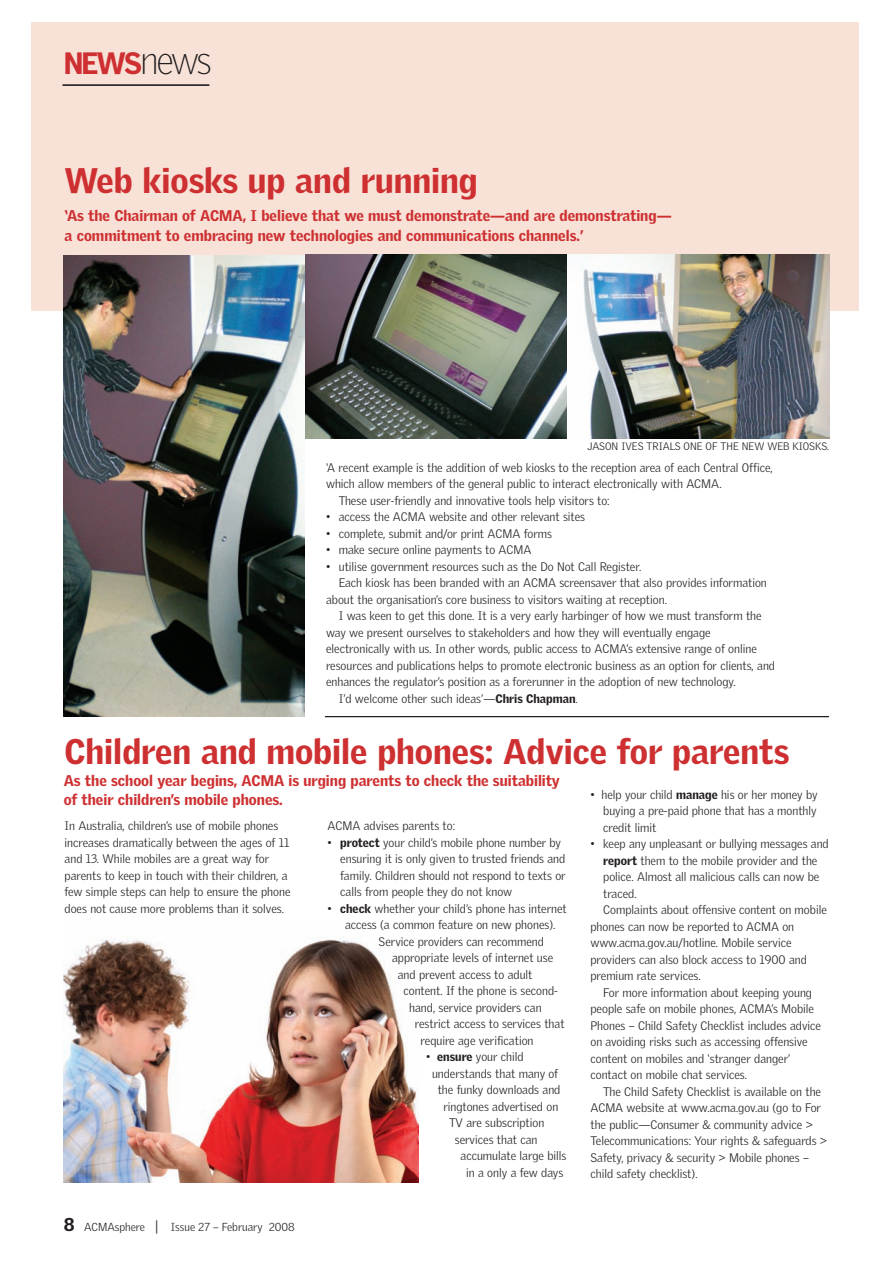
<style>
.page{position:relative;width:893px;height:1263px;background:#fff}
.page>*{position:absolute;margin:0;border:0;box-sizing:border-box;transform-origin:0 0}
.t1{font:900 34.5px "Griffith Gothic";color:#ce3031}
.t2{font:900 30px "Griffith Gothic";color:#ce3031}
.t3{font:900 15px/19.5px "Griffith Gothic";color:#ce3031}
.t4{font:300 12px/16.5px "Griffith Gothic";color:#231f20}
.t5{font:300 11.25px "Griffith Gothic";color:#231f20}
.t6{font:300 10.5px "Griffith Gothic";color:#231f20}
.s1{font-weight:100;font-size:39px;color:#231f20}
.s2{font-weight:900}
.s3{font-weight:900;font-size:18px}
.s4{font-size:14.1px}
</style>
<div class="page">
<img style="left:64px;top:939px;width:355px;height:244px">
<div style="left:31px;top:22px;width:828px;height:289px;background:#f8e2d8"></div>
<img style="left:567px;top:255px;width:262px;height:183px">
<img style="left:64px;top:255px;width:241px;height:462px">
<img style="left:306px;top:255px;width:261px;height:183px">
<svg style="left:325px;top:716px;width:505px;height:2px"></svg>
<svg style="left:62px;top:85px;width:148px;height:1px"></svg>
<h2 class="t2" style="left:64px;top:46px;width:150px">NEWS<span class="s1">news</span></h2>
<h1 class="t1" style="left:65px;top:161px;width:415px">Web kiosks up and running</h1>
<p class="t3" style="left:65px;top:206px;width:609px">‘As the Chairman of ACMA, I believe that we must demonstrate—and are demonstrating— a commitment to embracing new technologies and communications channels.’</p>
<p class="t6" style="left:587px;top:440px;width:243px">JASON IVES TRIALS ONE OF THE NEW WEB KIOSKS.</p>
<p class="t4" style="left:326px;top:459px;width:448px">‘A recent example is the addition of web kiosks to the reception area of each Central Office,</p>
<p class="t4" style="left:326px;top:476px;width:397px">which allow members of the general public to interact electronically with ACMA.</p>
<p class="t4" style="left:339px;top:492px;width:272px">These user-friendly and innovative tools help visitors to:</p>
<p class="t4" style="left:326px;top:509px;width:261px">• access the ACMA website and other relevant sites</p>
<p class="t4" style="left:326px;top:525px;width:227px">• complete, submit and/or print ACMA forms</p>
<p class="t4" style="left:326px;top:542px;width:207px">• make secure online payments to ACMA</p>
<p class="t4" style="left:326px;top:558px;width:317px">• utilise government resources such as the Do Not Call Register.</p>
<p class="t4" style="left:339px;top:575px;width:430px">Each kiosk has been branded with an ACMA screensaver that also provides information</p>
<p class="t4" style="left:326px;top:591px;width:342px">about the organisation’s core business to visitors waiting at reception.</p>
<p class="t4" style="left:339px;top:608px;width:424px">I was keen to get this done. It is a very early harbinger of how we must transform the</p>
<p class="t4" style="left:326px;top:624px;width:386px">way we present ourselves to stakeholders and how they will eventually engage</p>
<p class="t4" style="left:326px;top:641px;width:432px">electronically with us. In other words, public access to ACMA’s extensive range of online</p>
<p class="t4" style="left:326px;top:657px;width:451px">resources and publications helps to promote electronic business as an option for clients, and</p>
<p class="t4" style="left:326px;top:674px;width:411px">enhances the regulator’s position as a forerunner in the adoption of new technology.</p>
<p class="t4" style="left:339px;top:690px;width:241px">I’d welcome other such ideas’—<span class="s2">Chris Chapman</span>.</p>
<h1 class="t1" style="left:65px;top:732px;width:726px">Children and mobile phones: Advice for parents</h1>
<p class="t3" style="left:64px;top:771px;width:498px">As the school year begins, ACMA is urging parents to check the suitability of their children’s mobile phones.</p>
<p class="t4" style="left:603px;top:786px;width:216px;text-align:justify;text-indent:-13px">• help your child <span class="s2">manage</span> his or her money by buying a pre-paid phone that has a monthly credit limit</p>
<p class="t4" style="left:590px;top:836px;width:240px">• keep any unpleasant or bullying messages and</p>
<p class="t4" style="left:603px;top:852px;width:216px"><span class="s2">report</span> them to the mobile provider and the</p>
<p class="t4" style="left:603px;top:869px;width:218px">police. Almost all malicious calls can now be</p>
<p class="t4" style="left:603px;top:885px;width:35px">traced.</p>
<p class="t4" style="left:603px;top:902px;width:225px">Complaints about offensive content on mobile</p>
<p class="t4" style="left:590px;top:918px;width:205px">phones can now be reported to ACMA on</p>
<p class="t4" style="left:590px;top:935px;width:203px">www.acma.gov.au/hotline. Mobile service</p>
<p class="t4" style="left:590px;top:951px;width:218px">providers can also block access to 1900 and</p>
<p class="t4" style="left:590px;top:968px;width:112px">premium rate services.</p>
<p class="t4" style="left:603px;top:984px;width:210px">For more information about keeping young</p>
<p class="t4" style="left:590px;top:1001px;width:225px">people safe on mobile phones, ACMA’s Mobile</p>
<p class="t4" style="left:590px;top:1017px;width:232px">Phones – Child Safety Checklist includes advice</p>
<p class="t4" style="left:590px;top:1034px;width:219px">on avoiding risks such as accessing offensive</p>
<p class="t4" style="left:590px;top:1050px;width:202px">content on mobiles and ‘stranger danger’</p>
<p class="t4" style="left:590px;top:1067px;width:158px">contact on mobile chat services.</p>
<p class="t4" style="left:603px;top:1083px;width:219px">The Child Safety Checklist is available on the</p>
<p class="t4" style="left:590px;top:1100px;width:232px">ACMA website at www.acma.gov.au (go to For</p>
<p class="t4" style="left:590px;top:1116px;width:224px">the public—Consumer &amp; community advice &gt;</p>
<p class="t4" style="left:590px;top:1133px;width:238px">Telecommunications: Your rights &amp; safeguards &gt;</p>
<p class="t4" style="left:590px;top:1149px;width:220px">Safety, privacy &amp; security &gt; Mobile phones –</p>
<p class="t4" style="left:590px;top:1166px;width:109px">child safety checklist).</p>
<p class="t4" style="left:65px;top:818px;width:227px">In Australia, children’s use of mobile phones increases dramatically between the ages of 11 and 13. While mobiles are a great way for parents to keep in touch with their children, a few simple steps can help to ensure the phone does not cause more problems than it solves.</p>
<p class="t4" style="left:327px;top:818px;width:129px">ACMA advises parents to:</p>
<p class="t4" style="left:340px;top:834px;width:227px;text-indent:-13px">• <span class="s2">protect</span> your child’s mobile phone number by ensuring it is only given to trusted friends and family. Children should not respond to texts or calls from people they do not know</p>
<p class="t4" style="left:327px;top:900px;width:241px">• <span class="s2">check</span> whether your child’s phone has internet</p>
<p class="t4" style="left:345px;top:917px;width:212px">access (a common feature on new phones).</p>
<p class="t4" style="left:379px;top:933px;width:167px">Service providers can recommend</p>
<p class="t4" style="left:392px;top:950px;width:163px">appropriate levels of internet use</p>
<p class="t4" style="left:398px;top:966px;width:136px">and prevent access to adult</p>
<p class="t4" style="left:403px;top:983px;width:156px">content. If the phone is second-</p>
<p class="t4" style="left:409px;top:999px;width:134px">hand, service providers can</p>
<p class="t4" style="left:415px;top:1016px;width:151px">restrict access to services that</p>
<p class="t4" style="left:421px;top:1032px;width:114px">require age verification</p>
<p class="t4" style="left:426px;top:1049px;width:99px">• <span class="s2">ensure</span> your child</p>
<p class="t4" style="left:432px;top:1065px;width:128px">understands that many of</p>
<p class="t4" style="left:438px;top:1082px;width:124px">the funky downloads and</p>
<p class="t4" style="left:443px;top:1098px;width:116px">ringtones advertised on</p>
<p class="t4" style="left:449px;top:1115px;width:97px">TV are subscription</p>
<p class="t4" style="left:455px;top:1131px;width:84px">services that can</p>
<p class="t4" style="left:460px;top:1148px;width:107px">accumulate large bills</p>
<p class="t4" style="left:466px;top:1164px;width:99px">in a only a few days</p>
<p class="t5" style="left:64px;top:1220px;width:233px"><span class="s3">8</span> ACMAsphere <span class="s4">|</span> Issue 27 – February 2008</p>
</div>
